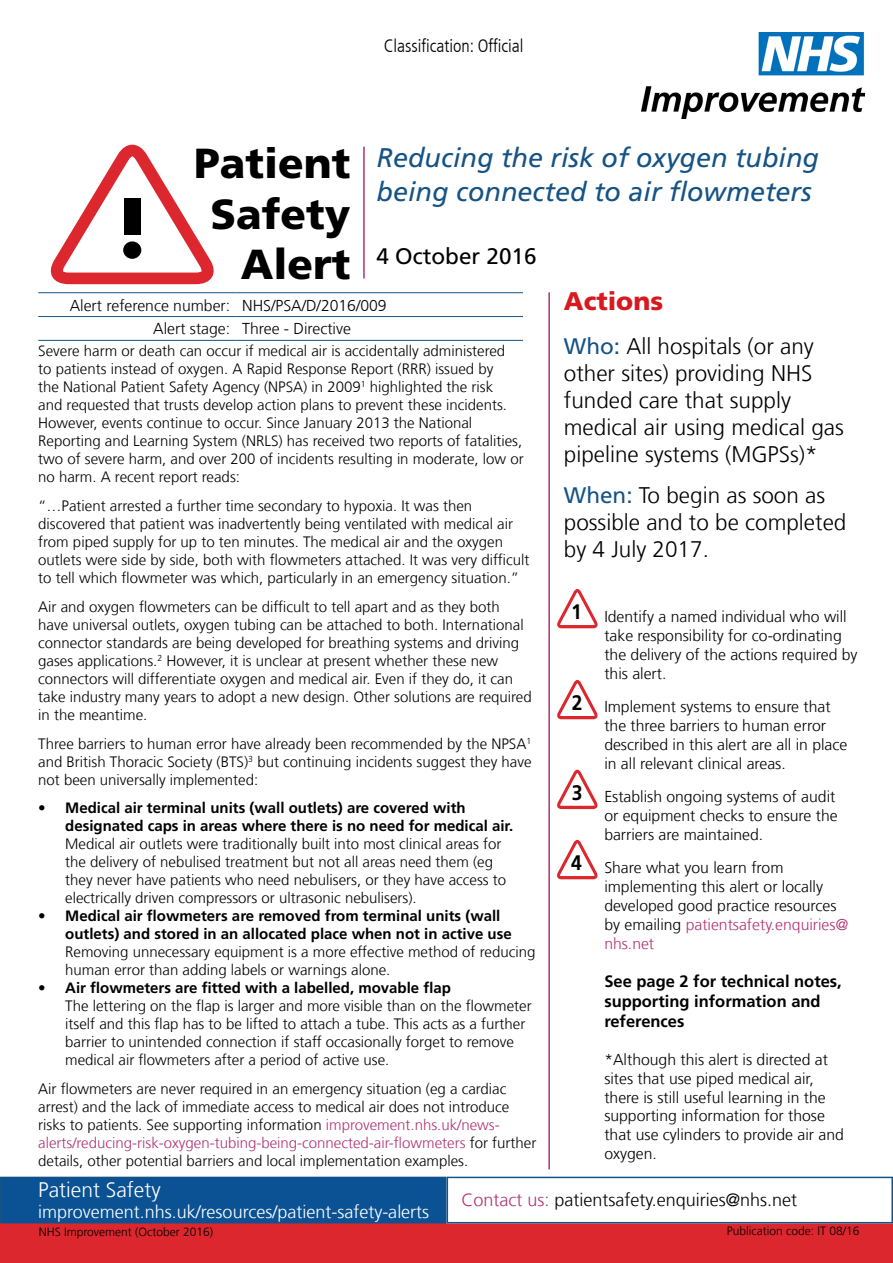
<style>
.page{position:relative;width:893px;height:1263px;background:#fff}
.page>*{position:absolute;margin:0;border:0;box-sizing:border-box;transform-origin:0 0}
.t1{font:900 42px/50.4px "Frutiger LT Com";color:#000;text-align:right}
.t2{font:italic 27px/34.2px "Frutiger LT Com";color:#155385}
.t3{font:900 25.5px "Frutiger LT Com";color:#d71920}
.t4{font:300 22.5px/27px "Frutiger LT Com";color:#000}
.t5{font:22.5px "Frutiger LT Com";color:#000}
.t6{font:300 21px "Frutiger LT Com";color:#fff}
.t7{font:700 21px "Frutiger LT Com";color:#000;scale:.92 1}
.t8{font:300 18px "Frutiger LT Com";color:#fff}
.t9{font:300 18px "Frutiger LT Com";color:#000}
.t10{font:300 condensed 18px "Frutiger LT Com";color:#000}
.t11{font:700 16.5px/19.8px "Frutiger LT Com";color:#000}
.t12{font:300 15.75px/18.9px "Frutiger LT Com";color:#000}
.t13{font:300 15px/18px "Frutiger LT Com";color:#000}
.t14{font:700 15px/18px "Frutiger LT Com";color:#000}
.t15{font:300 12px "Frutiger LT Com";color:#000}
.s1{color:#af3375}
.s2{font-weight:400;color:#155385}
</style>
<div class="page">
<div style="left:1px;top:1177px;width:445px;height:62px;background:#0b5294"></div>
<div style="left:0;top:1177px;width:446px;height:62px;border:2px solid #155385"></div>
<hr style="left:363px;top:147px;width:2px;height:132px;background:#af3375">
<hr style="left:548px;top:292px;width:2px;height:877px;background:#af3375">
<hr style="left:38px;top:292px;width:198px;height:1px;background:#155385">
<hr style="left:236px;top:292px;width:287px;height:1px;background:#155385">
<hr style="left:38px;top:316px;width:198px;height:1px;background:#155385">
<hr style="left:236px;top:316px;width:287px;height:1px;background:#155385">
<hr style="left:38px;top:340px;width:198px;height:1px;background:#155385">
<hr style="left:236px;top:340px;width:287px;height:1px;background:#155385">
<div style="left:1px;top:1224px;width:891px;height:38px;background:#dc272e"></div>
<div style="left:0;top:1223px;width:893px;height:40px;border:2px solid #dc272e"></div>
<div style="left:447px;top:1177px;width:446px;height:46px;border:2px solid #155385"></div>
<svg style="left:557px;top:589px;width:41px;height:39px"></svg>
<svg style="left:557px;top:680px;width:41px;height:39px"></svg>
<svg style="left:557px;top:770px;width:41px;height:39px"></svg>
<svg style="left:557px;top:840px;width:41px;height:39px"></svg>
<img style="left:641px;top:33px;width:224px;height:85px">
<svg style="left:50px;top:145px;width:164px;height:139px"></svg>
<div style="left:123px;top:241px;width:18px;height:18px;background:#000;border-radius:50%"></div>
<div style="left:124px;top:198px;width:17px;height:37px;background:#000"></div>
<p class="t10" style="left:384px;top:35px;width:141px">Classification: Official</p>
<h1 class="t1" style="left:194px;top:138px;width:158px">Patient<br>Safety<br>Alert</h1>
<h2 class="t2" style="left:376px;top:141px;width:444px">Reducing the risk of oxygen tubing being connected to air flowmeters</h2>
<h3 class="t5" style="left:376px;top:243px;width:162px">4 October 2016</h3>
<p class="t12" style="left:153px;top:293px;width:235px;line-height:23.9px;text-indent:-83px">Alert reference number: NHS/PSA/D/2016/009<br>Alert stage: Three - Directive</p>
<p class="t13" style="left:38px;top:342px;width:487px">Severe harm or death can occur if medical air is accidentally administered<br>to patients instead of oxygen. A Rapid Response Report (RRR) issued by<br>the National Patient Safety Agency (NPSA) in 2009<sup>1</sup> highlighted the risk<br>and requested that trusts develop action plans to prevent these incidents.<br>However, events continue to occur. Since January 2013 the National Reporting and Learning System (NRLS) has received two reports of fatalities, two of severe harm, and over 200 of incidents resulting in moderate, low or no harm. A recent report reads:</p>
<p class="t13" style="left:38px;top:497px;width:493px">“…Patient arrested a further time secondary to hypoxia. It was then discovered that patient was inadvertently being ventilated with medical air from piped supply for up to ten minutes. The medical air and the oxygen outlets were side by side, both with flowmeters attached. It was very difficult to tell which flowmeter was which, particularly in an emergency situation.”</p>
<p class="t13" style="left:38px;top:598px;width:495px">Air and oxygen flowmeters can be difficult to tell apart and as they both have universal outlets, oxygen tubing can be attached to both. International connector standards are being developed for breathing systems and driving gases applications.<sup>2</sup> However, it is unclear at present whether these new connectors will differentiate oxygen and medical air. Even if they do, it can take industry many years to adopt a new design. Other solutions are required in the meantime.</p>
<p class="t13" style="left:38px;top:734px;width:495px;text-align:justify">Three barriers to human error have already been recommended by the NPSA<sup>1 </sup>and British Thoracic Society (BTS)<sup>3</sup> but continuing incidents suggest they have not been universally implemented:</p>
<p class="t14" style="left:65px;top:799px;width:449px;text-indent:-27px">• Medical air terminal units (wall outlets) are covered with designated caps in areas where there is no need for medical air.</p>
<p class="t13" style="left:65px;top:835px;width:442px">Medical air outlets were traditionally built into most clinical areas for the delivery of nebulised treatment but not all areas need them (eg they never have patients who need nebulisers, or they have access to electrically driven compressors or ultrasonic nebulisers).</p>
<p class="t14" style="left:65px;top:907px;width:448px;text-indent:-27px">• Medical air flowmeters are removed from terminal units (wall outlets) and stored in an allocated place when not in active use</p>
<p class="t13" style="left:65px;top:943px;width:472px">Removing unnecessary equipment is a more effective method of reducing human error than adding labels or warnings alone.</p>
<p class="t14" style="left:38px;top:979px;width:414px">• Air flowmeters are fitted with a labelled, movable flap</p>
<p class="t13" style="left:65px;top:997px;width:468px">The lettering on the flap is larger and more visible than on the flowmeter itself and this flap has to be lifted to attach a tube. This acts as a further barrier to unintended connection if staff occasionally forget to remove medical air flowmeters after a period of active use.</p>
<p class="t13" style="left:38px;top:1080px;width:500px">Air flowmeters are never required in an emergency situation (eg a cardiac arrest) and the lack of immediate access to medical air does not introduce risks to patients. See supporting information <span class="s1">improvement.nhs.uk/news&shy;alerts/reducing-risk-oxygen-tubing-being-connected-air-flowmeters</span> for further details, other potential barriers and local implementation examples.</p>
<h3 class="t3" style="left:564px;top:286px;width:101px">Actions</h3>
<h3 class="t4" style="left:564px;top:332px;width:282px"><span class="s2">Who:</span> All hospitals (or any other sites) providing NHS funded care that supply medical air using medical gas pipeline systems (MGPSs)*</h3>
<h3 class="t4" style="left:564px;top:482px;width:284px"><span class="s2">When:</span> To begin as soon as possible and to be completed by 4 July 2017.</h3>
<h3 class="t7" style="left:571px;top:600px;width:13px">1</h3>
<h3 class="t7" style="left:572px;top:691px;width:13px">2</h3>
<h3 class="t7" style="left:572px;top:780px;width:13px">3</h3>
<h3 class="t7" style="left:571px;top:851px;width:13px">4</h3>
<p class="t12" style="left:604px;top:607px;width:255px">Identify a named individual who will take responsibility for co-ordinating the delivery of the actions required by this alert.</p>
<p class="t12" style="left:604px;top:697px;width:244px">Implement systems to ensure that the three barriers to human error described in this alert are all in place in all relevant clinical areas.</p>
<p class="t12" style="left:604px;top:787px;width:235px">Establish ongoing systems of audit or equipment checks to ensure the barriers are maintained.</p>
<p class="t12" style="left:604px;top:858px;width:245px">Share what you learn from implementing this alert or locally developed good practice resources by emailing <span class="s1">patientsafety.enquiries@ nhs.net</span></p>
<p class="t11" style="left:604px;top:972px;width:239px">See page 2 for technical notes, supporting information and references</p>
<p class="t12" style="left:604px;top:1050px;width:241px">*Although this alert is directed at sites that use piped medical air, there is still useful learning in the supporting information for those that use cylinders to provide air and oxygen.</p>
<h3 class="t6" style="left:38px;top:1177px;width:124px">Patient Safety</h3>
<p class="t8" style="left:38px;top:1201px;width:393px">improvement.nhs.uk/resources/patient-safety-alerts</p>
<p class="t15" style="left:39px;top:1225px;width:176px">NHS Improvement (October 2016)</p>
<p class="t9" style="left:461px;top:1190px;width:337px"><span class="s1">Contact us:</span> patientsafety.enquiries@nhs.net</p>
<p class="t15" style="left:727px;top:1224px;width:134px">Publication code: IT 08/16</p>
</div>
